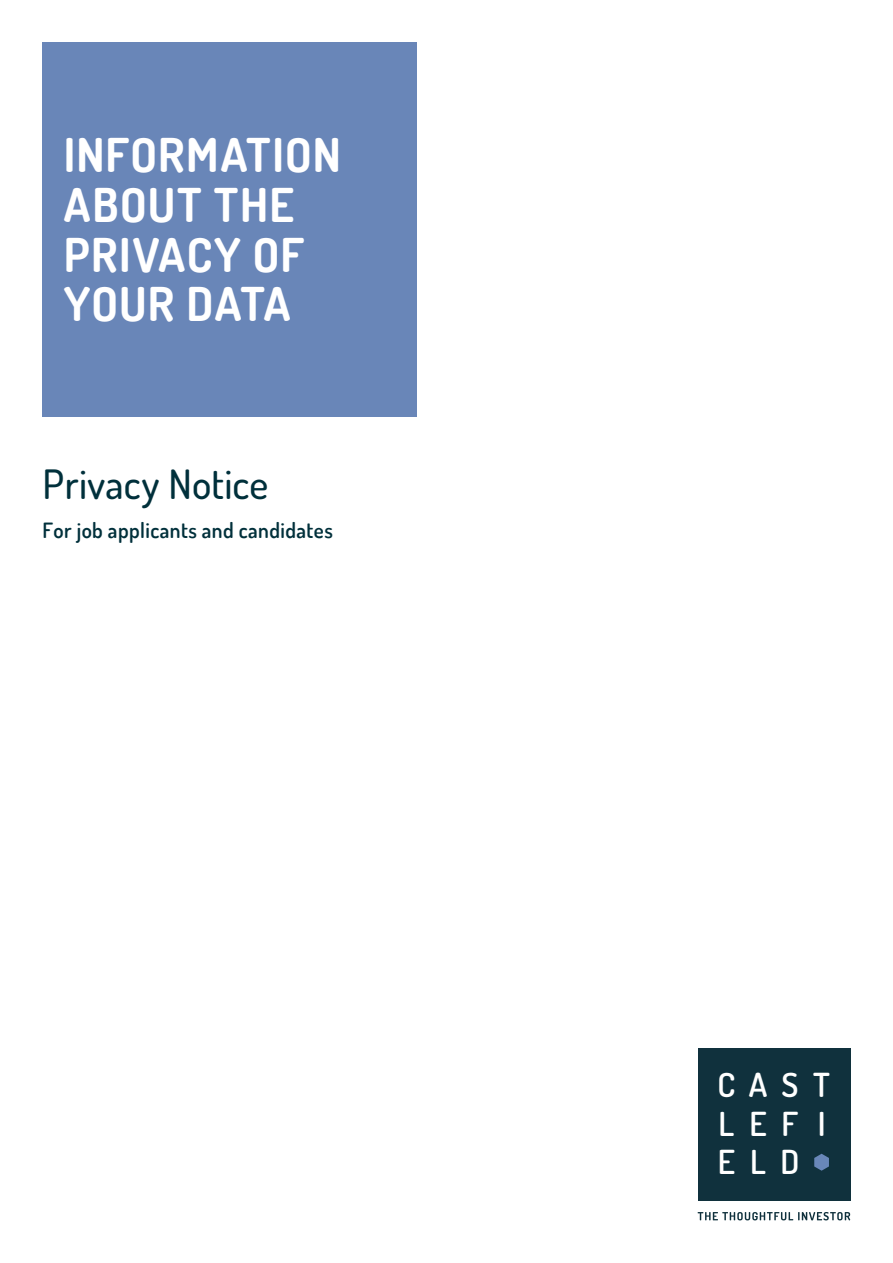
<style>
.page{position:relative;width:893px;height:1263px;background:#fff}
.page>*{position:absolute;margin:0;border:0;box-sizing:border-box;transform-origin:0 0}
.t1{font:700 46.5px/49.5px "Dosis";letter-spacing:.025em;color:#fff}
.t2{font:500 40.5px "Dosis";letter-spacing:.005em;color:#00303b}
.t3{font:600 33.15px/38.7px "Dosis";letter-spacing:.445em;color:#fff}
.t4{font:600 21px "Dosis";letter-spacing:.02em;color:#00303b}
</style>
<div class="page">
<div style="left:43px;top:43px;width:374px;height:374px;background:#6986b8"></div>
<svg style="left:698px;top:1212px;width:152px;height:8px"></svg>
<div style="left:698px;top:1048px;width:152px;height:153px;background:#10313d"></div>
<svg style="left:814px;top:1154px;width:15px;height:17px"></svg>
<p class="t1" style="left:64px;top:130px;width:279px">INFORMATION<br>ABOUT THE<br>PRIVACY OF<br>YOUR DATA</p>
<p class="t2" style="left:43px;top:455px;width:227px">Privacy Notice</p>
<p class="t4" style="left:43px;top:517px;width:292px">For job applicants and candidates</p>
<p class="t3" style="left:717px;top:1064px;width:114px">CAST<br>LEFI<br>ELD</p>
</div>
